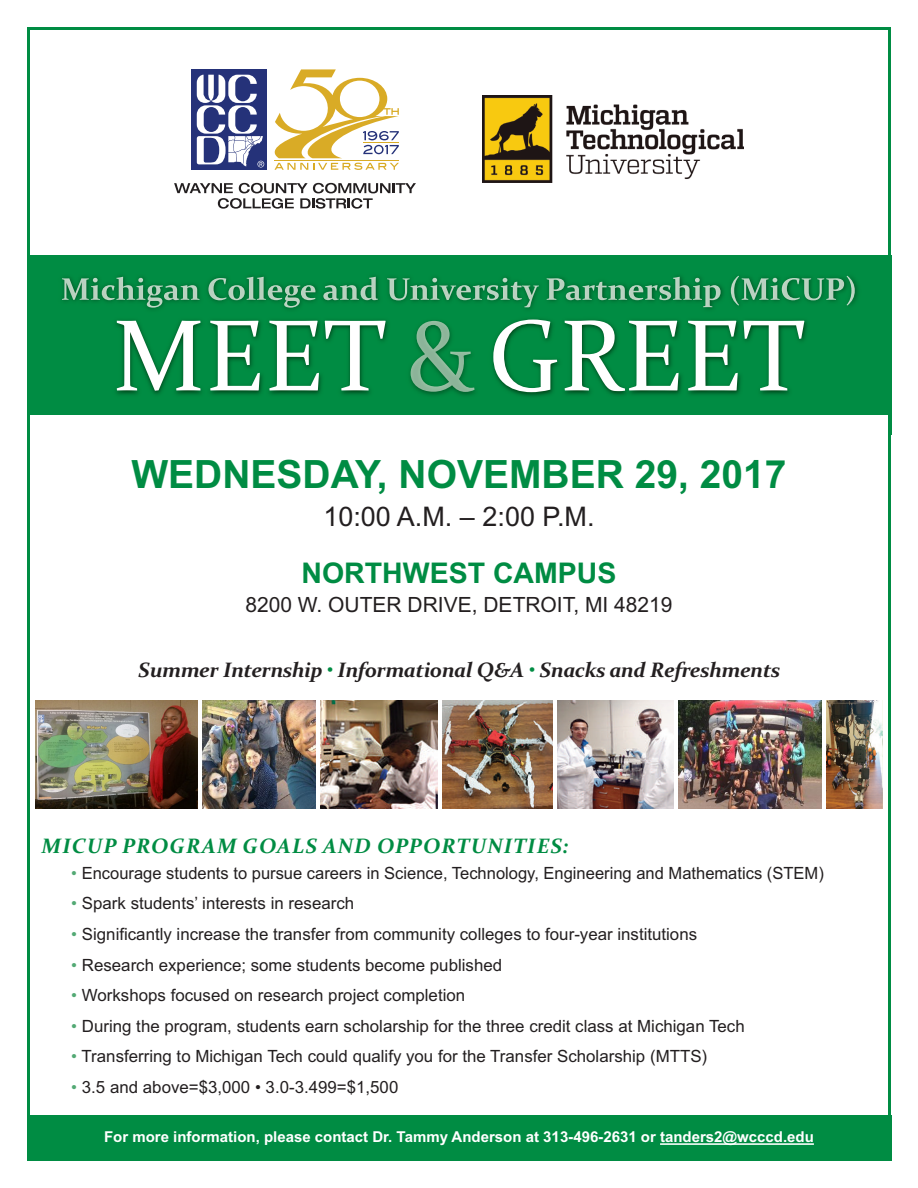
<style>
.page{position:relative;width:918px;height:1188px;background:#fff}
.page>*{position:absolute;margin:0;border:0;box-sizing:border-box;transform-origin:0 0}
.t1{font:101.85px "Constantia";color:#fff}
.t2{font:700 39px "Arial";color:#008c43}
.t3{font:700 28.5px "Arial";color:#008c43}
.t4{font:27px "Arial";color:#231f20}
.t5{font:italic 700 21px "Constantia";letter-spacing:-.025em;color:#231f20}
.t6{font:italic 700 21px "Constantia";letter-spacing:.06em;color:#008c43}
.t7{font:21px "Arial";color:#231f20}
.t8{font:16.8px "Arial";color:#231f20}
.t9{font:700 15px "Arial";color:#fff}
.s1{color:#008c43}
.s2{color:#53a974}
</style>
<div class="page">
<div style="left:27px;top:256px;width:864px;height:158px;background:#008c43"></div>
<svg style="left:174px;top:183px;width:242px;height:26px"></svg>
<div style="left:191px;top:70px;width:75px;height:100px;background:#253279"></div>
<svg style="left:197px;top:69px;width:202px;height:101px"></svg>
<img style="left:27px;top:265px;width:865px;height:169px">
<img style="left:62px;top:277px;width:111px;height:31px">
<img style="left:411px;top:321px;width:64px;height:71px">
<div style="left:27px;top:1116px;width:864px;height:45px;background:#008c43"></div>
<hr style="left:660px;top:1143px;width:154px;height:2px;background:#fff">
<img style="left:826px;top:701px;width:57px;height:107px">
<img style="left:321px;top:701px;width:117px;height:108px">
<img style="left:443px;top:701px;width:109px;height:108px">
<img style="left:35px;top:701px;width:163px;height:107px">
<img style="left:202px;top:701px;width:114px;height:108px">
<img style="left:679px;top:701px;width:142px;height:108px">
<img style="left:557px;top:701px;width:117px;height:108px">
<img style="left:482px;top:96px;width:262px;height:86px">
<h1 class="t1" style="left:113px;top:296px;width:693px">MEET GREET</h1>
<h2 class="t2" style="left:131px;top:452px;width:657px">WEDNESDAY, NOVEMBER 29, 2017</h2>
<h3 class="t4" style="left:323px;top:501px;width:273px">10:00 A.M. – 2:00 P.M.</h3>
<h3 class="t3" style="left:301px;top:557px;width:317px">NORTHWEST CAMPUS</h3>
<p class="t7" style="left:245px;top:592px;width:429px">8200 W. OUTER DRIVE, DETROIT, MI 48219</p>
<p class="t5" style="left:138px;top:657px;width:644px">Summer Internship <span class="s1">•</span> Informational Q&amp;A <span class="s1">•</span> Snacks and Refreshments</p>
<p class="t6" style="left:42px;top:833px;width:528px">MICUP PROGRAM GOALS AND OPPORTUNITIES:</p>
<p class="t8" style="left:71px;top:863px;width:754px"><span class="s2">•</span> Encourage students to pursue careers in Science, Technology, Engineering and Mathematics (STEM)</p>
<p class="t8" style="left:71px;top:894px;width:284px"><span class="s2">•</span> Spark students’ interests in research</p>
<p class="t8" style="left:71px;top:924px;width:627px"><span class="s2">•</span> Significantly increase the transfer from community colleges to four-year institutions</p>
<p class="t8" style="left:71px;top:955px;width:432px"><span class="s2">•</span> Research experience; some students become published</p>
<p class="t8" style="left:71px;top:986px;width:395px"><span class="s2">•</span> Workshops focused on research project completion</p>
<p class="t8" style="left:71px;top:1016px;width:675px"><span class="s2">•</span> During the program, students earn scholarship for the three credit class at Michigan Tech</p>
<p class="t8" style="left:71px;top:1047px;width:637px"><span class="s2">•</span> Transferring to Michigan Tech could qualify you for the Transfer Scholarship (MTTS)</p>
<p class="t8" style="left:71px;top:1077px;width:329px"><span class="s2">•</span> 3.5 and above=$3,000 • 3.0-3.499=$1,500</p>
<p class="t9" style="left:104px;top:1128px;width:711px">For more information, please contact Dr. Tammy Anderson at 313-496-2631 or tanders2@wcccd.edu</p>
</div>
